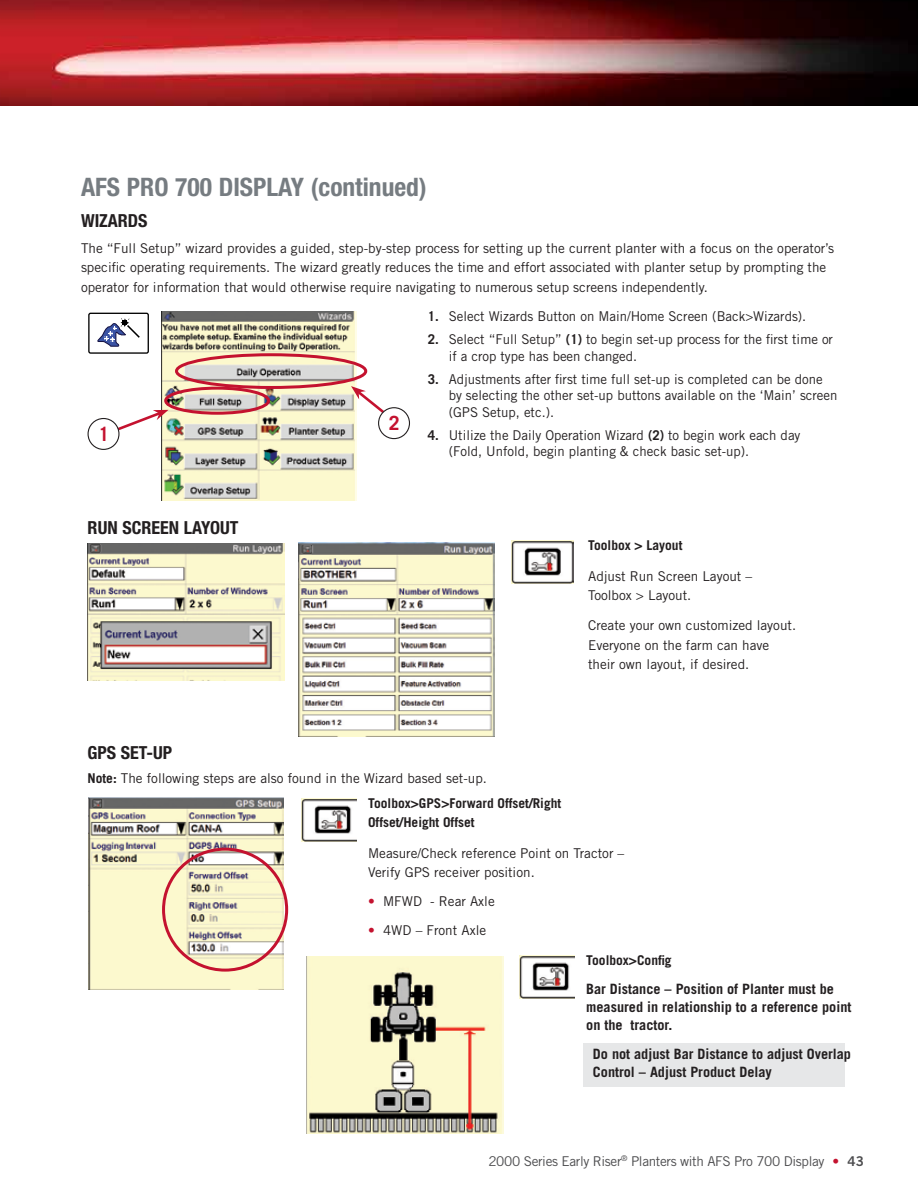
<style>
.page{position:relative;width:918px;height:1188px;background:#fff}
.page>*{position:absolute;margin:0;border:0;box-sizing:border-box;transform-origin:0 0}
.t1{font:700 condensed 25.5px "Helvetica Neue LT Std";color:#767c81}
.t2{font:700 19.65px "Trade Gothic LT Std";color:#c4122f}
.t3{font:700 condensed 18px "Helvetica Neue LT Std";color:#231f20}
.t4{font:700 14.25px/18px "Trade Gothic LT Std";color:#231f20}
.t5{font:13.5px/19.5px "Trade Gothic LT Std";color:#231f20}
.t6{font:700 13.5px/19.5px "Trade Gothic LT Std";color:#231f20}
.t7{font:13.5px "Trade Gothic LT Std";letter-spacing:-.025em;color:#4d4d4f}
.s1{font-weight:700}
.s2{color:#c4122f}
.s3{font-family:"Trade Gothic LT Std Bd 2";color:#c4122f}
.s4{font-family:"Trade Gothic LT Std Bd 2"}
</style>
<div class="page">
<img style="left:0;top:0;width:918px;height:105px">
<div style="left:583px;top:1043px;width:262px;height:43px;background:#e6e7e8"></div>
<img style="left:512px;top:541px;width:61px;height:43px">
<img style="left:301px;top:798px;width:56px;height:43px">
<img style="left:520px;top:956px;width:55px;height:43px">
<div style="left:88px;top:313px;width:61px;height:41px;border:1px solid #000;border-radius:2px"></div>
<svg style="left:97px;top:318px;width:43px;height:29px"></svg>
<img style="left:162px;top:311px;width:195px;height:189px">
<img style="left:88px;top:543px;width:196px;height:137px">
<img style="left:89px;top:798px;width:194px;height:192px">
<img style="left:307px;top:957px;width:196px;height:177px">
<img style="left:298px;top:542px;width:197px;height:194px">
<div style="left:162px;top:848px;width:126px;height:124px;border:3px solid #c4122f;border-radius:50%"></div>
<div style="left:175px;top:353px;width:192px;height:36px;border:3px solid #c4122f;border-radius:50%"></div>
<div style="left:164px;top:387px;width:106px;height:28px;border:3px solid #c4122f;border-radius:50%"></div>
<svg style="left:108px;top:410px;width:61px;height:28px"></svg>
<svg style="left:351px;top:386px;width:48px;height:39px"></svg>
<div style="left:88px;top:419px;width:31px;height:30px;background:#fff;border-radius:50%"></div>
<div style="left:88px;top:418px;width:32px;height:32px;border:1px solid #231f20;border-radius:50%"></div>
<div style="left:379px;top:408px;width:30px;height:31px;background:#fff;border-radius:50%"></div>
<div style="left:378px;top:407px;width:32px;height:32px;border:1px solid #231f20;border-radius:50%"></div>
<h1 class="t1" style="left:81px;top:171px;width:347px">AFS PRO 700 DISPLAY (continued)</h1>
<h3 class="t3" style="left:81px;top:210px;width:68px">WIZARDS</h3>
<p class="t5" style="left:81px;top:238px;width:755px">The “Full Setup” wizard provides a guided, step-by-step process for setting up the current planter with a focus on the operator’s specific operating requirements. The wizard greatly reduces the time and effort associated with planter setup by prompting the operator for information that would otherwise require navigating to numerous setup screens independently.</p>
<h2 class="t2" style="left:98px;top:422px;width:12px">1</h2>
<h3 class="t3" style="left:88px;top:517px;width:153px">RUN SCREEN LAYOUT</h3>
<h2 class="t2" style="left:389px;top:411px;width:12px">2</h2>
<p class="t5" style="left:428px;top:307px;width:380px"><span class="s1">1.</span> Select Wizards Button on Main/Home Screen (Back&gt;Wizards).</p>
<p class="t5" style="left:449px;top:331px;width:386px;line-height:16.5px;text-indent:-21px"><span class="s1">2.</span> Select “Full Setup” <span class="s1">(1)</span> to begin set-up process for the first time or if a crop type has been changed.</p>
<p class="t5" style="left:449px;top:371px;width:390px;line-height:16.5px;text-indent:-21px"><span class="s1">3.</span> Adjustments after first time full set-up is completed can be done by selecting the other set-up buttons available on the ‘Main’ screen (GPS Setup, etc.).</p>
<p class="t5" style="left:449px;top:427px;width:353px;line-height:16.5px;text-indent:-21px"><span class="s1">4.</span> Utilize the Daily Operation Wizard <span class="s1">(2)</span> to begin work each day (Fold, Unfold, begin planting &amp; check basic set-up).</p>
<p class="t6" style="left:588px;top:536px;width:96px">Toolbox &gt; Layout</p>
<p class="t5" style="left:588px;top:566px;width:166px">Adjust Run Screen Layout –<br>Toolbox &gt; Layout.</p>
<p class="t5" style="left:588px;top:616px;width:210px">Create your own customized layout.<br>Everyone on the farm can have their own layout, if desired.</p>
<h3 class="t3" style="left:88px;top:742px;width:86px">GPS SET-UP</h3>
<p class="t5" style="left:88px;top:768px;width:401px"><span class="s1">Note:</span> The following steps are also found in the Wizard based set-up.</p>
<p class="t6" style="left:368px;top:793px;width:195px">Toolbox&gt;GPS&gt;Forward Offset/Right<br>Offset/Height Offset</p>
<p class="t5" style="left:368px;top:843px;width:258px">Measure/Check reference Point on Tractor –<br>Verify GPS receiver position.</p>
<p class="t5" style="left:368px;top:891px;width:128px"><span class="s2">•</span> MFWD - Rear Axle</p>
<p class="t5" style="left:368px;top:920px;width:120px"><span class="s2">•</span> 4WD – Front Axle</p>
<p class="t6" style="left:586px;top:951px;width:87px">Toolbox&gt;Config</p>
<p class="t4" style="left:586px;top:980px;width:267px">Bar Distance – Position of Planter must be measured in relationship to a reference point on the tractor.</p>
<p class="t4" style="left:593px;top:1045px;width:260px">Do not adjust Bar Distance to adjust Overlap<br>Control – Adjust Product Delay</p>
<p class="t7" style="left:488px;top:1153px;width:377px">2000 Series Early Riser<sup>®</sup> Planters with AFS Pro 700 Display <span class="s3">•</span> <span class="s4">43</span></p>
</div>
